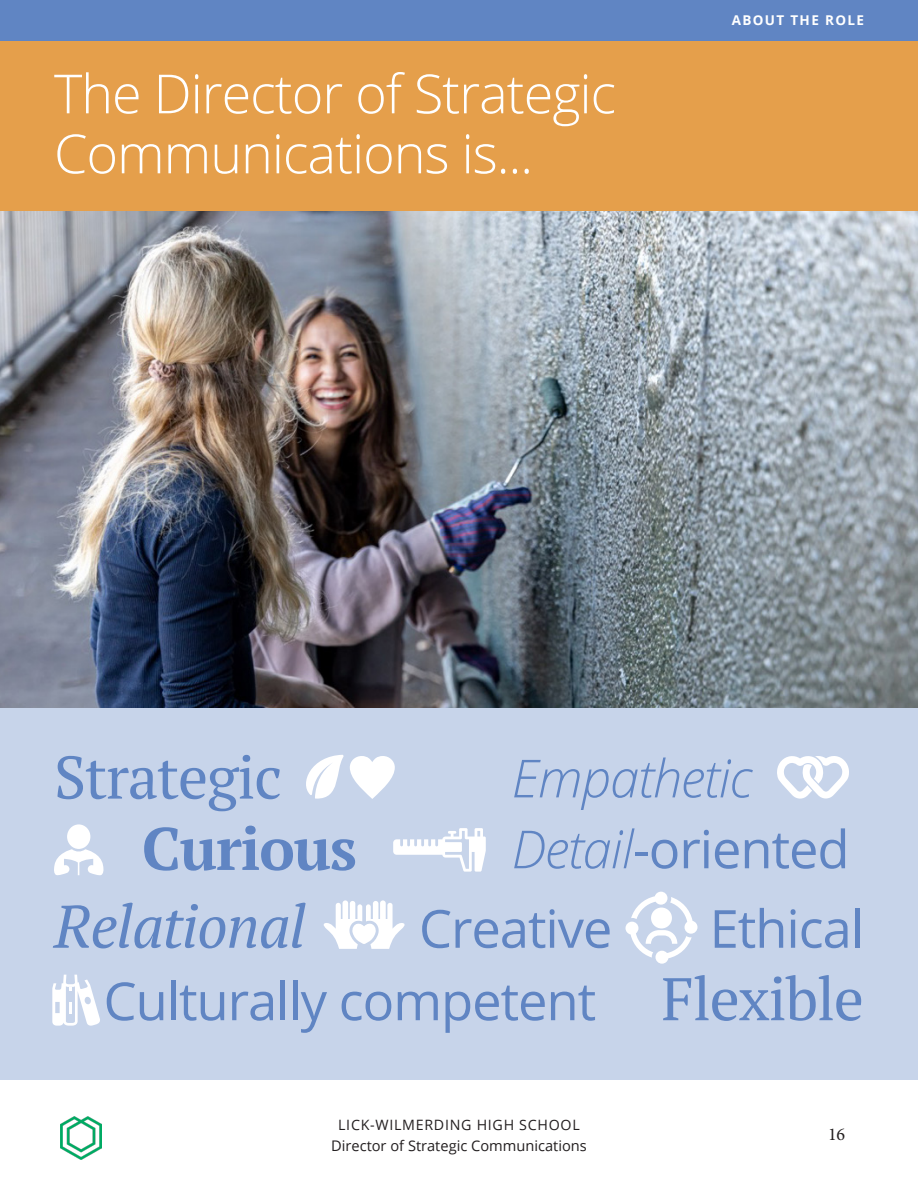
<style>
.page{position:relative;width:918px;height:1188px;background:#fff}
.page>*{position:absolute;margin:0;border:0;box-sizing:border-box;transform-origin:0 0}
.t1{font:60px "PT Serif";letter-spacing:-.02em;color:#6085c3}
.t2{font:italic 60px "PT Serif";letter-spacing:-.02em;color:#6085c3}
.t3{font:700 60px "PT Serif";letter-spacing:-.02em;color:#6085c3}
.h1_-_white{font:300 54px/60px "Open Sans";letter-spacing:-.02em;color:#fff}
.h1_-_blue{font:52.5px "Open Sans";letter-spacing:-.02em;color:#6085c3}
.h1_-_blue-2{font:italic 300 52.5px "Open Sans";letter-spacing:-.02em;color:#6085c3}
.t4{font:18px "Minion Pro";color:#231f20}
.t5{font:14.7px "Open Sans";color:#231f20}
.t6{font:14.25px "Open Sans";letter-spacing:.05em;color:#231f20}
.Page_Header{font:700 13.5px "Open Sans";letter-spacing:.1em;color:#fff}
.s1{font-weight:300;font-style:italic}
</style>
<div class="page">
<img style="left:61px;top:1117px;width:40px;height:43px">
<div style="left:0;top:707px;width:918px;height:373px;background:#c7d4ea"></div>
<div style="left:0;top:40px;width:918px;height:172px;background:#e59f4b"></div>
<div style="left:0;top:0;width:918px;height:40px;background:#6085c3"></div>
<svg style="left:626px;top:892px;width:72px;height:72px"></svg>
<svg style="left:54px;top:849px;width:50px;height:27px"></svg>
<div style="left:67px;top:824px;width:23px;height:25px;background:#fff;border-radius:50%"></div>
<svg style="left:393px;top:828px;width:93px;height:44px"></svg>
<svg style="left:350px;top:756px;width:45px;height:43px"></svg>
<svg style="left:777px;top:756px;width:72px;height:43px"></svg>
<svg style="left:306px;top:755px;width:37px;height:44px"></svg>
<img style="left:0;top:212px;width:918px;height:495px">
<svg style="left:52px;top:975px;width:48px;height:51px"></svg>
<svg style="left:323px;top:900px;width:82px;height:49px"></svg>
<p class="h1_-_white" style="left:54px;top:62px;width:564px">The Director of Strategic<br>Communications is...</p>
<p class="Page_Header" style="left:732px;top:11px;width:134px">ABOUT THE ROLE</p>
<p class="t1" style="left:54px;top:738px;width:230px">Strategic</p>
<p class="h1_-_blue-2" style="left:512px;top:742px;width:242px">Empathetic</p>
<p class="t3" style="left:142px;top:809px;width:217px">Curious</p>
<p class="h1_-_blue" style="left:512px;top:813px;width:340px"><span class="s1">Detail</span>-oriented</p>
<p class="t2" style="left:54px;top:888px;width:254px">Relational</p>
<p class="h1_-_blue" style="left:419px;top:893px;width:195px">Creative</p>
<p class="h1_-_blue" style="left:710px;top:893px;width:156px">Ethical</p>
<p class="h1_-_blue" style="left:104px;top:965px;width:494px">Culturally competent</p>
<p class="t1" style="left:661px;top:960px;width:204px">Flexible</p>
<p class="t6" style="left:338px;top:1115px;width:243px">LICK-WILMERDING HIGH SCHOOL</p>
<p class="t5" style="left:331px;top:1135px;width:257px">Director of Strategic Communications</p>
<p class="t4" style="left:828px;top:1122px;width:19px">16</p>
</div>
